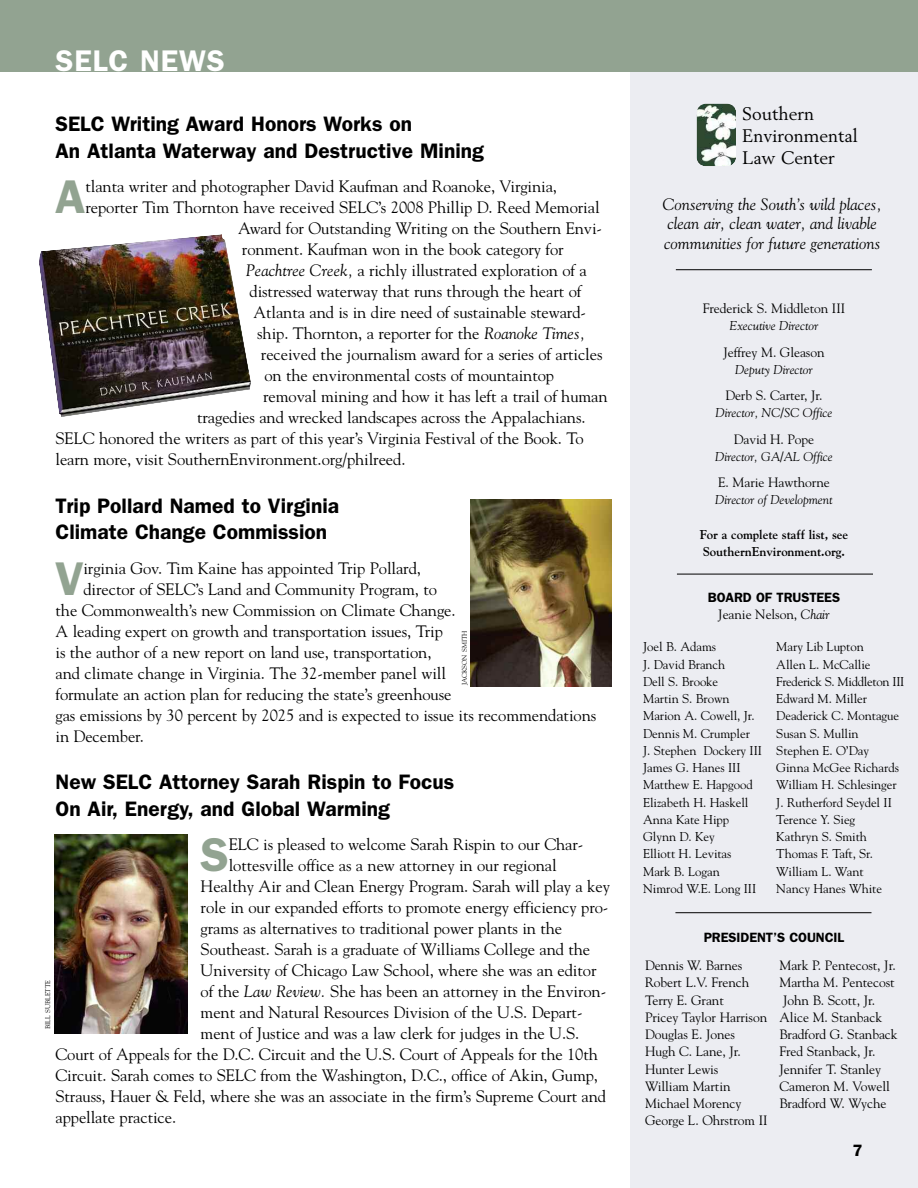
<style>
.page{position:relative;width:918px;height:1188px;background:#fff}
.page>*{position:absolute;margin:0;border:0;box-sizing:border-box;transform-origin:0 0}
.t1{font:600 47.55px "Franklin Gothic";color:#92a391}
.t2{font:600 30px "Franklin Gothic";letter-spacing:.03em;color:#fff}
.t3{font:600 21px/26.2px "Franklin Gothic";color:#000}
.t4{font:18px/21.9px "Berling";color:#000}
.t5{font:16.5px "Goudy";letter-spacing:-.005em;color:#000}
.t6{font:italic 16.5px/19.8px "Goudy";color:#000}
.t7{font:600 16.5px "Franklin Gothic";color:#000}
.t8{font:13.5px/17.2px "Goudy";letter-spacing:-.005em;color:#000}
.t9{font:600 13.5px "Franklin Gothic";letter-spacing:-.005em;color:#000}
.t10{font:12.75px/17.2px "Goudy";letter-spacing:-.005em;color:#000}
.t11{font:italic 12.75px "Goudy";letter-spacing:-.005em;color:#000}
.t12{font:700 12.75px/17.2px "Goudy";letter-spacing:-.005em;color:#000}
.t13{font:6.75px "Goudy";letter-spacing:-.005em;color:#000}
.s1{font-style:italic}
</style>
<div class="page">
<div style="left:630px;top:70px;width:288px;height:1118px;background:#ecedf2"></div>
<div style="left:0;top:0;width:918px;height:71px;background:#92a391"></div>
<hr style="left:676px;top:269px;width:196px;height:1px;background:#000">
<img style="left:697px;top:104px;width:39px;height:62px;border-radius:9px">
<hr style="left:677px;top:574px;width:196px;height:1px;background:#000">
<hr style="left:675px;top:912px;width:197px;height:1px;background:#000">
<img style="left:39px;top:234px;width:212px;height:183px">
<img style="left:470px;top:499px;width:142px;height:187px">
<img style="left:54px;top:835px;width:133px;height:199px">
<h2 class="t2" style="left:56px;top:43px;width:171px">SELC NEWS</h2>
<p class="t3" style="left:55px;top:111px;width:430px">SELC Writing Award Honors Works on<br>An Atlanta Waterway and Destructive Mining</p>
<h1 class="t1" style="left:55px;top:169px;width:32px">A</h1>
<p class="t5" style="left:86px;top:177px;width:473px">tlanta writer and photographer David Kaufman and Roanoke, Virginia,</p>
<p class="t5" style="left:86px;top:198px;width:516px">reporter Tim Thornton have received SELC’s 2008 Phillip D. Reed Memorial</p>
<p class="t5" style="left:238px;top:219px;width:365px">Award for Outstanding Writing on the Southern Envi-</p>
<p class="t5" style="left:242px;top:240px;width:323px">ronment. Kaufman won in the book category for</p>
<p class="t5" style="left:246px;top:261px;width:343px"><span class="s1">Peachtree Creek,</span> a richly illustrated exploration of a</p>
<p class="t5" style="left:250px;top:282px;width:333px">distressed waterway that runs through the heart of</p>
<p class="t5" style="left:253px;top:303px;width:334px">Atlanta and is in dire need of sustainable steward-</p>
<p class="t5" style="left:257px;top:324px;width:329px">ship. Thornton, a reporter for the <span class="s1">Roanoke Times,</span></p>
<p class="t5" style="left:261px;top:345px;width:343px">received the journalism award for a series of articles</p>
<p class="t5" style="left:264px;top:366px;width:291px">on the environmental costs of mountaintop</p>
<p class="t5" style="left:263px;top:387px;width:346px">removal mining and how it has left a trail of human</p>
<p class="t5" style="left:197px;top:408px;width:390px">tragedies and wrecked landscapes across the Appalachians.</p>
<p class="t5" style="left:55px;top:429px;width:530px">SELC honored the writers as part of this year’s Virginia Festival of the Book. To</p>
<p class="t5" style="left:55px;top:450px;width:351px">learn more, visit SouthernEnvironment.org/philreed.</p>
<p class="t3" style="left:56px;top:492px;width:285px">Trip Pollard Named to Virginia<br>Climate Change Commission</p>
<h1 class="t1" style="left:55px;top:550px;width:30px">V</h1>
<p class="t5" style="left:83px;top:558px;width:339px">irginia Gov. Tim Kaine has appointed Trip Pollard,</p>
<p class="t5" style="left:83px;top:579px;width:355px">director of SELC’s Land and Community Program, to</p>
<p class="t5" style="left:55px;top:600px;width:402px">the Commonwealth’s new Commission on Climate Change.</p>
<p class="t5" style="left:56px;top:621px;width:389px">A leading expert on growth and transportation issues, Trip</p>
<p class="t5" style="left:56px;top:642px;width:378px">is the author of a new report on land use, transportation,</p>
<p class="t5" style="left:56px;top:663px;width:392px">and climate change in Virginia. The 32-member panel will</p>
<p class="t5" style="left:56px;top:684px;width:398px">formulate an action plan for reducing the state’s greenhouse</p>
<p class="t5" style="left:56px;top:705px;width:542px">gas emissions by 30 percent by 2025 and is expected to issue its recommendations</p>
<p class="t5" style="left:56px;top:726px;width:90px">in December.</p>
<p class="t3" style="left:56px;top:769px;width:400px">New SELC Attorney Sarah Rispin to Focus<br>On Air, Energy, and Global Warming</p>
<h1 class="t1" style="left:201px;top:827px;width:30px">S</h1>
<p class="t5" style="left:229px;top:835px;width:356px">ELC is pleased to welcome Sarah Rispin to our Char-</p>
<p class="t13" style="left:460px;top:685px;width:56px;rotate:-90deg">JACKSON SMITH</p>
<p class="t5" style="left:229px;top:856px;width:330px">lottesville office as a new attorney in our regional</p>
<p class="t5" style="left:201px;top:877px;width:411px">Healthy Air and Clean Energy Program. Sarah will play a key</p>
<p class="t5" style="left:201px;top:898px;width:409px">role in our expanded efforts to promote energy efficiency pro-</p>
<p class="t5" style="left:201px;top:919px;width:363px">grams as alternatives to traditional power plants in the</p>
<p class="t5" style="left:201px;top:940px;width:391px">Southeast. Sarah is a graduate of Williams College and the</p>
<p class="t5" style="left:201px;top:961px;width:397px">University of Chicago Law School, where she was an editor</p>
<p class="t5" style="left:201px;top:982px;width:407px">of the <span class="s1">Law Review.</span> She has been an attorney in the Environ-</p>
<p class="t5" style="left:201px;top:1003px;width:383px">ment and Natural Resources Division of the U.S. Depart-</p>
<p class="t5" style="left:201px;top:1024px;width:380px">ment of Justice and was a law clerk for judges in the U.S.</p>
<p class="t5" style="left:55px;top:1045px;width:544px">Court of Appeals for the D.C. Circuit and the U.S. Court of Appeals for the 10th</p>
<p class="t5" style="left:55px;top:1066px;width:544px">Circuit. Sarah comes to SELC from the Washington, D.C., office of Akin, Gump,</p>
<p class="t5" style="left:55px;top:1087px;width:552px">Strauss, Hauer &amp; Feld, where she was an associate in the firm’s Supreme Court and</p>
<p class="t5" style="left:55px;top:1108px;width:122px">appellate practice.</p>
<p class="t13" style="left:44px;top:1029px;width:51px;rotate:-90deg">BILL SUBLETTE</p>
<p class="t4" style="left:742px;top:104px;width:117px">Southern<br>Environmental<br>Law Center</p>
<p class="t6" style="left:663px;top:194px;width:221px">Conserving the South’s wild places, clean air, clean water, and livable communities for future generations</p>
<p class="t8" style="left:703px;top:300px;width:144px">Frederick S. Middleton III</p>
<p class="t11" style="left:730px;top:318px;width:90px">Executive Director</p>
<p class="t8" style="left:723px;top:343px;width:103px">Jeffrey M. Gleason</p>
<p class="t11" style="left:735px;top:362px;width:79px">Deputy Director</p>
<p class="t8" style="left:725px;top:387px;width:99px">Derb S. Carter, Jr.</p>
<p class="t11" style="left:716px;top:405px;width:118px">Director, NC/SC Office</p>
<p class="t8" style="left:734px;top:430px;width:82px">David H. Pope</p>
<p class="t11" style="left:715px;top:449px;width:119px">Director, GA/AL Office</p>
<p class="t8" style="left:718px;top:474px;width:113px">E. Marie Hawthorne</p>
<p class="t11" style="left:715px;top:492px;width:119px">Director of Development</p>
<p class="t12" style="left:700px;top:526px;width:150px">For a complete staff list, see<br>SouthernEnvironment.org.</p>
<p class="t9" style="left:708px;top:590px;width:134px">BOARD OF TRUSTEES</p>
<p class="t8" style="left:718px;top:606px;width:113px">Jeanie Nelson, <span class="s1">Chair</span></p>
<p class="t10" style="left:643px;top:638px;width:121px">Joel B. Adams<br>J. David Branch<br>Dell S. Brooke<br>Martin S. Brown<br>Marion A. Cowell, Jr.<br>Dennis M. Crumpler<br>J. Stephen Dockery III<br>James G. Hanes III<br>Matthew E. Hapgood<br>Elizabeth H. Haskell<br>Anna Kate Hipp<br>Glynn D. Key<br>Elliott H. Levitas<br>Mark B. Logan<br>Nimrod W.E. Long III</p>
<p class="t10" style="left:776px;top:638px;width:130px">Mary Lib Lupton<br>Allen L. McCallie<br>Frederick S. Middleton III<br>Edward M. Miller<br>Deaderick C. Montague<br>Susan S. Mullin<br>Stephen E. O’Day<br>Ginna McGee Richards<br>William H. Schlesinger<br>J. Rutherford Seydel II<br>Terence Y. Sieg<br>Kathryn S. Smith<br>Thomas F. Taft, Sr.<br>William L. Want<br>Nancy Hanes White</p>
<p class="t9" style="left:704px;top:930px;width:142px">PRESIDENT’S COUNCIL</p>
<p class="t8" style="left:645px;top:957px;width:124px">Dennis W. Barnes<br>Robert L.V. French<br>Terry E. Grant<br>Pricey Taylor Harrison<br>Douglas E. Jones<br>Hugh C. Lane, Jr.<br>Hunter Lewis<br>William Martin<br>Michael Morency<br>George L. Ohrstrom II</p>
<p class="t8" style="left:779px;top:957px;width:120px">Mark P. Pentecost, Jr.<br>Martha M. Pentecost<br>John B. Scott, Jr.<br>Alice M. Stanback<br>Bradford G. Stanback<br>Fred Stanback, Jr.<br>Jennifer T. Stanley<br>Cameron M. Vowell<br>Bradford W. Wyche</p>
<p class="t7" style="left:853px;top:1141px;width:11px">7</p>
</div>
